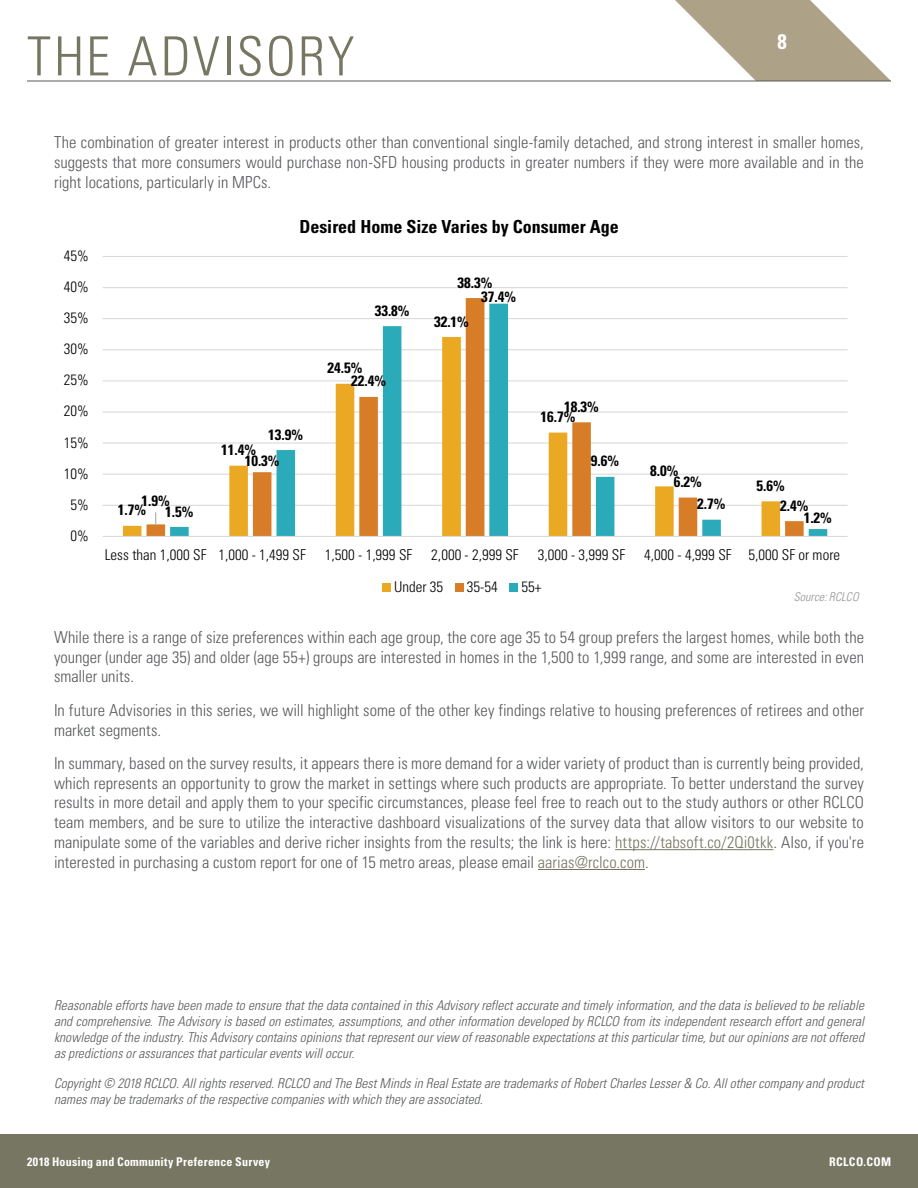
<style>
.page{position:relative;width:918px;height:1188px;background:#fff}
.page>*{position:absolute;margin:0;border:0;box-sizing:border-box;transform-origin:0 0}
.t1{font:300 condensed 54px "Univers";letter-spacing:.04em;color:#767662}
.t2{font:700 condensed 21px "Univers";color:#fff}
.t3{font:700 condensed 18px "Univers";color:#000}
.t4{font:300 condensed 16.5px/19.8px "Univers";letter-spacing:.005em;color:#58595b;text-align:justify}
.t5{font:300 condensed 15px "Univers";color:#000}
.t6{font:700 condensed 15px "Univers";color:#000}
.t7{font:italic 300 condensed 13.5px/16.2px "Univers";letter-spacing:.005em;color:#58595b;text-align:justify}
.t8{font:700 condensed 12px "Univers";letter-spacing:.02em;color:#fff}
.t9{font:italic 300 condensed 12px "Univers";letter-spacing:.005em;color:#949494}
.s1{color:#767662}
</style>
<div class="page">
<div style="left:0;top:1134px;width:918px;height:54px;background:#767662"></div>
<hr style="left:615px;top:849px;width:158px;height:1px;background:#767662">
<hr style="left:538px;top:869px;width:107px;height:1px;background:#767662">
<hr style="left:103px;top:505px;width:745px;height:1px;background:#d9d9d9">
<hr style="left:103px;top:474px;width:745px;height:1px;background:#d9d9d9">
<hr style="left:103px;top:442px;width:745px;height:2px;background:#d9d9d9">
<hr style="left:103px;top:412px;width:745px;height:1px;background:#d9d9d9">
<hr style="left:103px;top:380px;width:745px;height:1px;background:#d9d9d9">
<hr style="left:103px;top:349px;width:745px;height:1px;background:#d9d9d9">
<hr style="left:103px;top:318px;width:745px;height:1px;background:#d9d9d9">
<hr style="left:103px;top:287px;width:745px;height:1px;background:#d9d9d9">
<hr style="left:103px;top:256px;width:745px;height:1px;background:#d9d9d9">
<svg style="left:170px;top:304px;width:657px;height:232px"></svg>
<hr style="left:103px;top:536px;width:745px;height:1px;background:#d9d9d9">
<svg style="left:155px;top:512px;width:1px;height:12px"></svg>
<div style="left:383px;top:583px;width:8px;height:8px;background:#eba923"></div>
<div style="left:455px;top:583px;width:8px;height:8px;background:#d77d28"></div>
<div style="left:510px;top:583px;width:8px;height:8px;background:#2babb9"></div>
<svg style="left:675px;top:0;width:216px;height:81px"></svg>
<hr style="left:27px;top:81px;width:864px;height:1px;background:#58595b">
<h1 class="t1" style="left:27px;top:24px;width:329px">THE ADVISORY</h1>
<p class="t2" style="left:778px;top:28px;width:11px">8</p>
<p class="t4" style="left:54px;top:132px;width:811px">The combination of greater interest in products other than conventional single-family detached, and strong interest in smaller homes, suggests that more consumers would purchase non-SFD housing products in greater numbers if they were more available and in the right locations, particularly in MPCs.</p>
<p class="t5" style="left:64px;top:247px;width:26px">45%</p>
<p class="t5" style="left:64px;top:278px;width:26px">40%</p>
<p class="t5" style="left:64px;top:309px;width:26px">35%</p>
<p class="t5" style="left:64px;top:340px;width:26px">30%</p>
<p class="t5" style="left:64px;top:371px;width:26px">25%</p>
<p class="t5" style="left:64px;top:402px;width:26px">20%</p>
<p class="t5" style="left:64px;top:433px;width:26px">15%</p>
<p class="t5" style="left:64px;top:464px;width:26px">10%</p>
<p class="t5" style="left:70px;top:495px;width:20px">5%</p>
<p class="t5" style="left:70px;top:527px;width:20px">0%</p>
<p class="t3" style="left:299px;top:216px;width:321px">Desired Home Size Varies by Consumer Age</p>
<p class="t6" style="left:458px;top:273px;width:36px">38.3%</p>
<p class="t6" style="left:481px;top:288px;width:36px">37.4%</p>
<p class="t6" style="left:375px;top:301px;width:36px">33.8%</p>
<p class="t6" style="left:434px;top:312px;width:36px">32.1%</p>
<p class="t6" style="left:328px;top:359px;width:36px">24.5%</p>
<p class="t6" style="left:351px;top:372px;width:36px">22.4%</p>
<p class="t6" style="left:564px;top:397px;width:36px">18.3%</p>
<p class="t6" style="left:540px;top:408px;width:36px">16.7%</p>
<p class="t6" style="left:268px;top:425px;width:36px">13.9%</p>
<p class="t6" style="left:221px;top:441px;width:36px">11.4%</p>
<p class="t6" style="left:245px;top:452px;width:36px">10.3%</p>
<p class="t6" style="left:591px;top:452px;width:30px">9.6%</p>
<p class="t6" style="left:650px;top:461px;width:30px">8.0%</p>
<p class="t6" style="left:674px;top:473px;width:30px">6.2%</p>
<p class="t6" style="left:757px;top:476px;width:30px">5.6%</p>
<p class="t6" style="left:142px;top:492px;width:30px">1.9%</p>
<p class="t6" style="left:118px;top:501px;width:30px">1.7%</p>
<p class="t6" style="left:165px;top:502px;width:30px">1.5%</p>
<p class="t6" style="left:697px;top:495px;width:30px">2.7%</p>
<p class="t6" style="left:780px;top:496px;width:30px">2.4%</p>
<p class="t6" style="left:804px;top:509px;width:30px">1.2%</p>
<p class="t5" style="left:105px;top:546px;width:202px">Less than 1,000 SF 1,000 - 1,499 SF</p>
<p class="t5" style="left:325px;top:546px;width:89px">1,500 - 1,999 SF</p>
<p class="t5" style="left:431px;top:546px;width:89px">2,000 - 2,999 SF</p>
<p class="t5" style="left:538px;top:546px;width:89px">3,000 - 3,999 SF</p>
<p class="t5" style="left:644px;top:546px;width:197px">4,000 - 4,999 SF 5,000 SF or more</p>
<p class="t5" style="left:394px;top:577px;width:51px">Under 35</p>
<p class="t5" style="left:467px;top:577px;width:32px">35-54</p>
<p class="t5" style="left:521px;top:577px;width:21px">55+</p>
<p class="t9" style="left:794px;top:589px;width:67px">Source: RCLCO</p>
<p class="t4" style="left:54px;top:627px;width:812px">While there is a range of size preferences within each age group, the core age 35 to 54 group prefers the largest homes, while both the younger (under age 35) and older (age 55+) groups are interested in homes in the 1,500 to 1,999 range, and some are interested in even smaller units.</p>
<p class="t4" style="left:54px;top:700px;width:812px">In future Advisories in this series, we will highlight some of the other key findings relative to housing preferences of retirees and other market segments.</p>
<p class="t4" style="left:54px;top:753px;width:811px">In summary, based on the survey results, it appears there is more demand for a wider variety of product than is currently being provided, which represents an opportunity to grow the market in settings where such products are appropriate. To better understand the survey results in more detail and apply them to your specific circumstances, please feel free to reach out to the study authors or other RCLCO team members, and be sure to utilize the interactive dashboard visualizations of the survey data that allow visitors to our website to manipulate some of the variables and derive richer insights from the results; the link is here: <span class="s1">https://tabsoft.co/2Qi0tkk</span>. Also, if you're interested in purchasing a custom report for one of 15 metro areas, please email <span class="s1">aarias@rclco.com</span>.</p>
<p class="t7" style="left:54px;top:997px;width:812px">Reasonable efforts have been made to ensure that the data contained in this Advisory reflect accurate and timely information, and the data is believed to be reliable and comprehensive. The Advisory is based on estimates, assumptions, and other information developed by RCLCO from its independent research effort and general knowledge of the industry. This Advisory contains opinions that represent our view of reasonable expectations at this particular time, but our opinions are not offered as predictions or assurances that particular events will occur.</p>
<p class="t7" style="left:54px;top:1075px;width:812px">Copyright ©️ 2018 RCLCO. All rights reserved. RCLCO and The Best Minds in Real Estate are trademarks of Robert Charles Lesser &amp; Co. All other company and product names may be trademarks of the respective companies with which they are associated.</p>
<p class="t8" style="left:27px;top:1154px;width:245px">2018 Housing and Community Preference Survey</p>
<p class="t8" style="left:829px;top:1154px;width:63px">RCLCO.COM</p>
</div>
